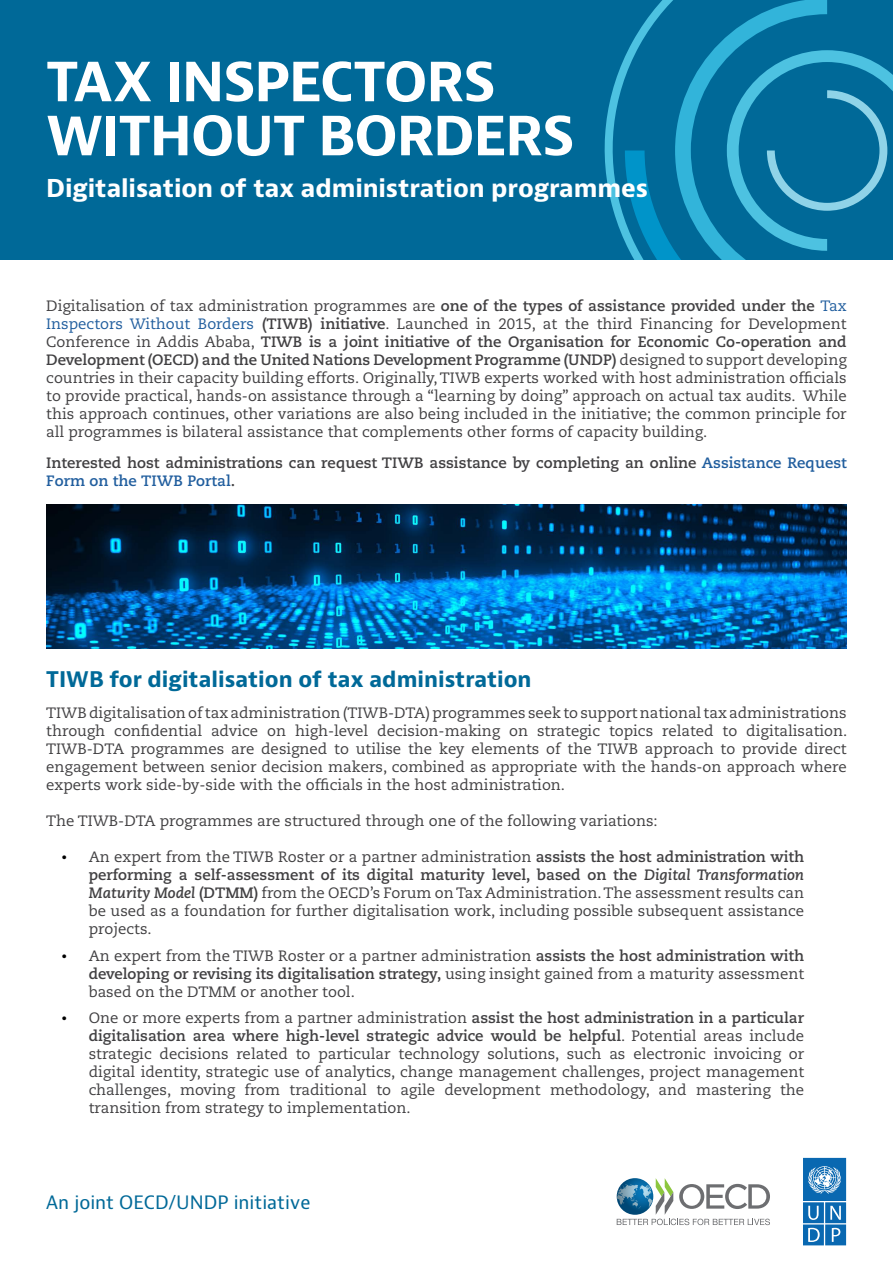
<style>
.page{position:relative;width:893px;height:1263px;background:#fff}
.page>*{position:absolute;margin:0;border:0;box-sizing:border-box;transform-origin:0 0}
.t1{font:700 52.5px/54px "OECD Bernini";letter-spacing:-.02em;color:#fff}
.t2{font:700 24px "OECD Bernini";letter-spacing:-.005em;color:#fff}
.t3{font:700 21px "OECD Bernini";color:#006998}
.t4{font:18px "OECD Bernini";color:#006998}
.t5{font:15px/18px "Caecilia LT Std";color:#414042;text-align:justify}
.t6{font:700 15px/18px "Caecilia LT Std";color:#414042}
.s1{font-weight:700}
.s2{color:#215e9e}
.s3{font-family:"Myriad Pro";font-size:18px;color:#000}
.s4{font-weight:700;font-style:italic}
</style>
<div class="page">
<div style="left:0;top:0;width:893px;height:259px;background:#006998"></div>
<svg style="left:605px;top:0;width:70px;height:259px"></svg>
<svg style="left:675px;top:0;width:152px;height:259px"></svg>
<svg style="left:727px;top:50px;width:166px;height:201px"></svg>
<svg style="left:617px;top:1178px;width:153px;height:47px"></svg>
<svg style="left:803px;top:1158px;width:43px;height:87px;background:#3c87c1"></svg>
<img style="left:46px;top:504px;width:801px;height:144px">
<h1 class="t1" style="left:46px;top:56px;width:530px">TAX INSPECTORS<br>WITHOUT BORDERS</h1>
<h2 class="t2" style="left:46px;top:173px;width:603px">Digitalisation of tax administration programmes</h2>
<p class="t5" style="left:46px;top:297px;width:802px">Digitalisation of tax administration programmes are <span class="s1">one of the types of assistance provided under the</span> <span class="s2">Tax Inspectors Without Borders</span> <span class="s1">(TIWB) initiative</span>. Launched in 2015, at the third Financing for Development Conference in Addis Ababa, <span class="s1">TIWB is a joint initiative of the Organisation for Economic Co-operation and Development (OECD) and the United Nations Development Programme (UNDP)</span> designed to support developing countries in their capacity building efforts. Originally, TIWB experts worked with host administration officials to provide practical, hands-on assistance through a “learning by doing” approach on actual tax audits. While this approach continues, other variations are also being included in the initiative; the common principle for all programmes is bilateral assistance that complements other forms of capacity building.</p>
<p class="t6" style="left:46px;top:454px;width:802px">Interested host administrations can request TIWB assistance by completing an online <span class="s2">Assistance Request<br>Form on the TIWB Portal</span>.</p>
<h3 class="t3" style="left:46px;top:666px;width:487px">TIWB for digitalisation of tax administration</h3>
<p class="t5" style="left:46px;top:704px;width:802px">TIWB digitalisation of tax administration (TIWB-DTA) programmes seek to support national tax administrations through confidential advice on high-level decision-making on strategic topics related to digitalisation.<br>TIWB-DTA programmes are designed to utilise the key elements of the TIWB approach to provide direct engagement between senior decision makers, combined as appropriate with the hands-on approach where experts work side-by-side with the officials in the host administration.</p>
<p class="t5" style="left:46px;top:812px;width:613px">The TIWB-DTA programmes are structured through one of the following variations:</p>
<p class="t5" style="left:89px;top:848px;width:717px;text-indent:-27px"><span class="s3">•</span> An expert from the TIWB Roster or a partner administration <span class="s1">assists the host administration with performing a self-assessment of its digital maturity level, based on the</span> <span class="s4">Digital Transformation Maturity Model</span> <span class="s1">(DTMM)</span> from the OECD’s Forum on Tax Administration. The assessment results can be used as a foundation for further digitalisation work, including possible subsequent assistance projects.</p>
<p class="t5" style="left:89px;top:946px;width:717px;text-indent:-27px"><span class="s3">•</span> An expert from the TIWB Roster or a partner administration <span class="s1">assists the host administration with developing or revising its digitalisation strategy,</span> using insight gained from a maturity assessment based on the DTMM or another tool.</p>
<p class="t5" style="left:89px;top:1009px;width:717px;text-indent:-27px"><span class="s3">•</span> One or more experts from a partner administration <span class="s1">assist the host administration in a particular digitalisation area where high-level strategic advice would be helpful</span>. Potential areas include strategic decisions related to particular technology solutions, such as electronic invoicing or digital identity, strategic use of analytics, change management challenges, project management challenges, moving from traditional to agile development methodology, and mastering the transition from strategy to implementation.</p>
<p class="t4" style="left:46px;top:1190px;width:266px">An joint OECD/UNDP initiative</p>
</div>
